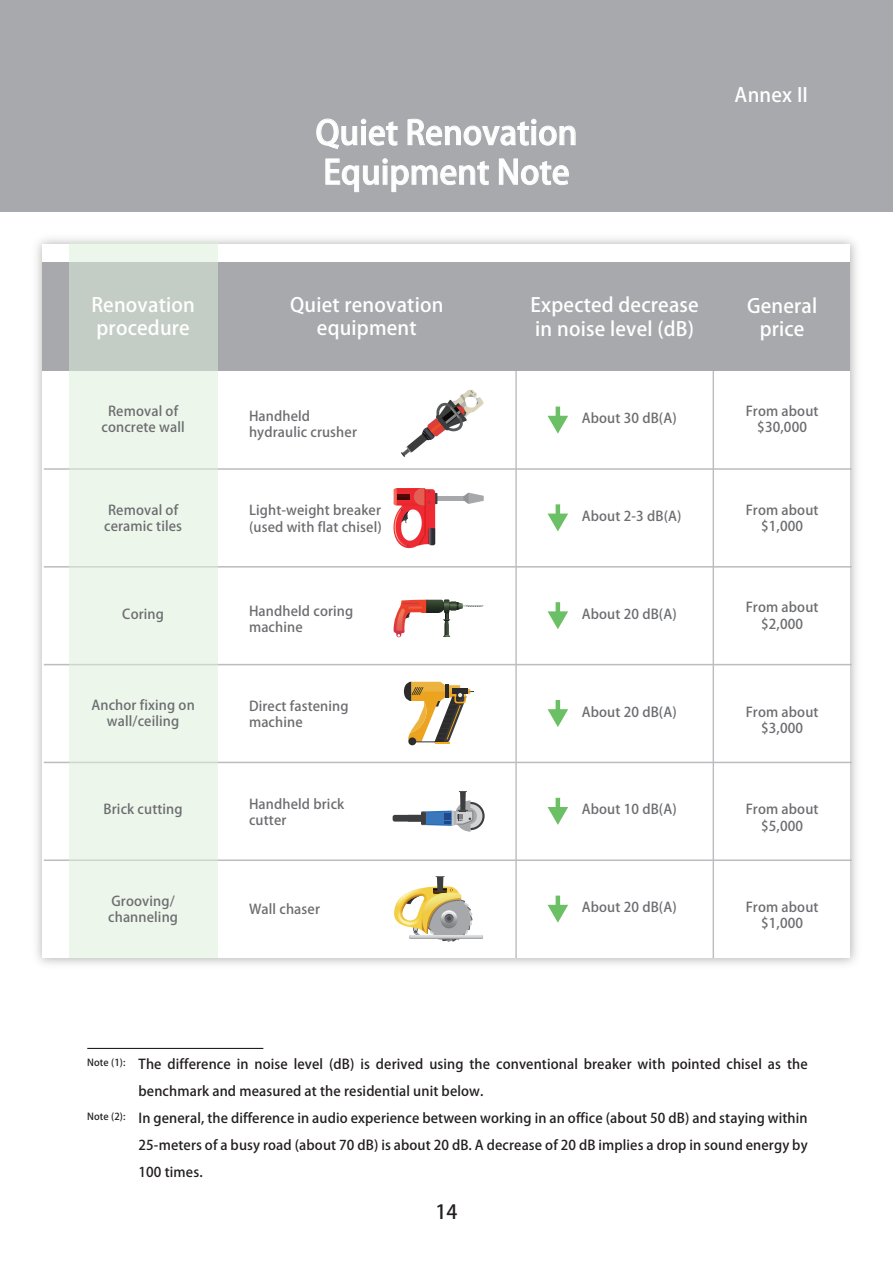
<style>
.page{position:relative;width:893px;height:1263px;background:#fff}
.page>*{position:absolute;margin:0;border:0;box-sizing:border-box;transform-origin:0 0}
.t1{font:700 33px/39.6px "Adobe Fan Heiti Std";color:#fff}
.t2{font:700 19.5px/23.4px "Adobe Fan Heiti Std";letter-spacing:.01em;color:#fff}
.t3{font:700 19.5px "Adobe Fan Heiti Std";color:#231f20}
.t4{font:700 13.5px/16.2px "Adobe Fan Heiti Std";letter-spacing:.01em;color:#6c6d70;text-align:center}
.t5{font:700 13.5px/27px "Adobe Fan Heiti Std";letter-spacing:.01em;color:#231f20}
.t6{font:700 9.6px "Adobe Fan Heiti Std";letter-spacing:.01em;color:#231f20}
</style>
<div class="page">
<div style="left:0;top:0;width:893px;height:212px;background:#a8a9ad"></div>
<img style="left:36px;top:238px;width:821px;height:727px">
<div style="left:43px;top:245px;width:807px;height:713px;background:#fff"></div>
<hr style="left:44px;top:468px;width:808px;height:2px;background:#bcbdc0">
<hr style="left:713px;top:264px;width:1px;height:694px;background:#bcbdc0">
<hr style="left:515px;top:264px;width:2px;height:694px;background:#bcbdc0">
<hr style="left:44px;top:566px;width:808px;height:2px;background:#bcbdc0">
<hr style="left:44px;top:664px;width:808px;height:1px;background:#bcbdc0">
<hr style="left:44px;top:762px;width:808px;height:1px;background:#bcbdc0">
<hr style="left:44px;top:859px;width:808px;height:2px;background:#bcbdc0">
<div style="left:43px;top:262px;width:807px;height:109px;background:#a8a9ad"></div>
<svg style="left:69px;top:242px;width:149px;height:716px;background:#e6efe4"></svg>
<svg style="left:316px;top:119px;width:82px;height:30px"></svg>
<svg style="left:408px;top:119px;width:167px;height:26px"></svg>
<svg style="left:326px;top:159px;width:163px;height:33px"></svg>
<svg style="left:499px;top:159px;width:70px;height:26px"></svg>
<hr style="left:87px;top:1048px;width:176px;height:1px;background:#231f20">
<svg style="left:456px;top:802px;width:29px;height:28px"></svg>
<div style="left:458px;top:804px;width:24px;height:24px;background:#d4d4d5;border-radius:50%"></div>
<svg style="left:393px;top:791px;width:84px;height:40px"></svg>
<div style="left:429px;top:496px;width:36px;height:5px;background:#a6a8ab"></div>
<svg style="left:463px;top:493px;width:21px;height:11px"></svg>
<svg style="left:393px;top:488px;width:44px;height:60px"></svg>
<svg style="left:393px;top:599px;width:91px;height:38px"></svg>
<svg style="left:404px;top:682px;width:69px;height:61px"></svg>
<svg style="left:394px;top:876px;width:89px;height:66px"></svg>
<svg style="left:401px;top:390px;width:83px;height:67px"></svg>
<hr style="left:556px;top:407px;width:4px;height:12px;background:#6bbf64">
<svg style="left:548px;top:416px;width:20px;height:18px"></svg>
<hr style="left:556px;top:504px;width:4px;height:13px;background:#6bbf64">
<svg style="left:548px;top:514px;width:20px;height:17px"></svg>
<hr style="left:556px;top:602px;width:4px;height:12px;background:#6bbf64">
<svg style="left:548px;top:611px;width:20px;height:18px"></svg>
<hr style="left:556px;top:700px;width:4px;height:12px;background:#6bbf64">
<svg style="left:548px;top:709px;width:20px;height:18px"></svg>
<hr style="left:556px;top:798px;width:4px;height:12px;background:#6bbf64">
<svg style="left:548px;top:807px;width:20px;height:18px"></svg>
<hr style="left:556px;top:895px;width:4px;height:13px;background:#6bbf64">
<svg style="left:548px;top:905px;width:20px;height:18px"></svg>
<h1 class="t1" style="left:315px;top:114px;width:263px">Quiet Renovation<br>Equipment Note</h1>
<h2 class="t2" style="left:735px;top:84px;width:75px">Annex II</h2>
<h2 class="t2" style="left:91px;top:293px;width:105px">Renovation procedure</h2>
<h2 class="t2" style="left:290px;top:293px;width:155px;text-align:center">Quiet renovation equipment</h2>
<h2 class="t2" style="left:531px;top:294px;width:170px">Expected decrease in noise level (dB)</h2>
<h2 class="t2" style="left:747px;top:294px;width:72px;text-align:center">General price</h2>
<p class="t4" style="left:102px;top:403px;width:85px">Removal of concrete wall</p>
<p class="t4" style="left:249px;top:408px;width:109px;text-align:left">Handheld hydraulic crusher</p>
<p class="t4" style="left:582px;top:410px;width:97px">About 30 dB(A)</p>
<p class="t4" style="left:746px;top:403px;width:74px">From about $30,000</p>
<p class="t4" style="left:104px;top:502px;width:79px;text-align:left">Removal of ceramic tiles</p>
<p class="t4" style="left:249px;top:503px;width:134px;text-align:left">Light-weight breaker (used with flat chisel)</p>
<p class="t4" style="left:582px;top:508px;width:101px">About 2-3 dB(A)</p>
<p class="t4" style="left:746px;top:502px;width:74px">From about $1,000</p>
<p class="t4" style="left:122px;top:606px;width:43px">Coring</p>
<p class="t4" style="left:249px;top:603px;width:106px;text-align:left">Handheld coring machine</p>
<p class="t4" style="left:582px;top:606px;width:97px">About 20 dB(A)</p>
<p class="t4" style="left:746px;top:600px;width:74px">From about $2,000</p>
<p class="t4" style="left:91px;top:697px;width:105px">Anchor fixing on wall/ceiling</p>
<p class="t4" style="left:249px;top:698px;width:101px;text-align:left">Direct fastening machine</p>
<p class="t4" style="left:582px;top:704px;width:97px">About 20 dB(A)</p>
<p class="t4" style="left:746px;top:704px;width:74px">From about $3,000</p>
<p class="t4" style="left:104px;top:802px;width:81px">Brick cutting</p>
<p class="t4" style="left:249px;top:796px;width:97px;text-align:left">Handheld brick cutter</p>
<p class="t4" style="left:582px;top:802px;width:97px">About 10 dB(A)</p>
<p class="t4" style="left:746px;top:802px;width:74px">From about $5,000</p>
<p class="t4" style="left:108px;top:893px;width:71px;text-align:left">Grooving/ channeling</p>
<p class="t4" style="left:249px;top:901px;width:72px">Wall chaser</p>
<p class="t4" style="left:582px;top:899px;width:97px">About 20 dB(A)</p>
<p class="t4" style="left:746px;top:899px;width:74px">From about $1,000</p>
<p class="t6" style="left:87px;top:1057px;width:40px">Note (1):</p>
<p class="t6" style="left:87px;top:1111px;width:40px">Note (2):</p>
<p class="t5" style="left:139px;top:1051px;width:671px">The difference in noise level (dB) is derived using the conventional breaker with pointed chisel as the benchmark and measured at the residential unit below.<br>In general, the difference in audio experience between working in an office (about 50 dB) and staying within 25-meters of a busy road (about 70 dB) is about 20 dB. A decrease of 20 dB implies a drop in sound energy by 100 times.</p>
<h2 class="t3" style="left:435px;top:1200px;width:23px">14</h2>
</div>
